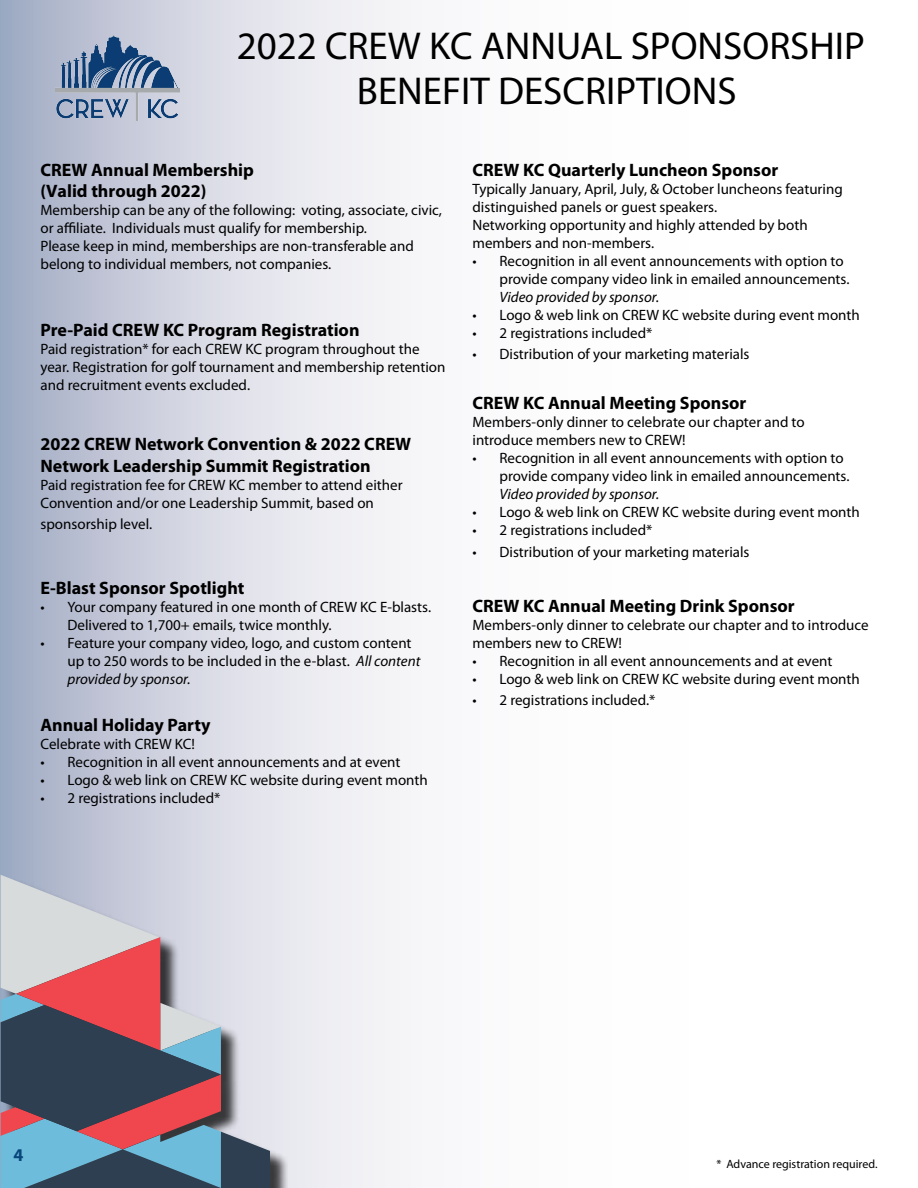
<style>
.page{position:relative;width:918px;height:1188px;background:#fff}
.page>*{position:absolute;margin:0;border:0;box-sizing:border-box;transform-origin:0 0}
.t1{font:39px/45.2px "Myriad Pro";color:#000;text-align:center}
.t2{font:700 18px/21.6px "Myriad Pro";color:#000}
.t3{font:700 18px "Myriad Pro";color:#09467c}
.t4{font:15px/18px "Myriad Pro";color:#000}
.t5{font:italic 15px "Myriad Pro";color:#000}
.t6{font:12px "Myriad Pro";color:#000}
.s1{font-style:italic}
</style>
<div class="page">
<svg style="left:0;top:0;width:400px;height:1188px"></svg>
<div style="left:3px;top:877px;width:285px;height:311px;background:#000;opacity:.75"></div>
<svg style="left:1px;top:875px;width:269px;height:313px;background:#9c919e"></svg>
<img style="left:55px;top:36px;width:125px;height:85px">
<h1 class="t1" style="left:237px;top:22px;width:630px">2022 CREW KC ANNUAL SPONSORSHIP<br>BENEFIT DESCRIPTIONS</h1>
<p class="t2" style="left:40px;top:158px;width:215px">CREW Annual Membership (Valid through 2022)</p>
<p class="t4" style="left:40px;top:201px;width:403px">Membership can be any of the following: voting, associate, civic, or affiliate. Individuals must qualify for membership.<br>Please keep in mind, memberships are non-transferable and belong to individual members, not companies.</p>
<p class="t2" style="left:40px;top:319px;width:321px">Pre-Paid CREW KC Program Registration</p>
<p class="t4" style="left:40px;top:340px;width:406px">Paid registration* for each CREW KC program throughout the year. Registration for golf tournament and membership retention and recruitment events excluded.</p>
<p class="t2" style="left:40px;top:433px;width:372px">2022 CREW Network Convention &amp; 2022 CREW<br>Network Leadership Summit Registration</p>
<p class="t4" style="left:40px;top:475px;width:364px">Paid registration fee for CREW KC member to attend either<br>Convention and/or one Leadership Summit, based on</p>
<p class="t4" style="left:40px;top:515px;width:113px">sponsorship level.</p>
<p class="t2" style="left:40px;top:577px;width:205px">E-Blast Sponsor Spotlight</p>
<p class="t4" style="left:68px;top:598px;width:365px;text-indent:-27px">• Your company featured in one month of CREW KC E-blasts.<br>Delivered to 1,700+ emails, twice monthly.</p>
<p class="t4" style="left:68px;top:634px;width:354px;text-indent:-27px">• Feature your company video, logo, and custom content up to 250 words to be included in the e-blast. <span class="s1">All content provided by sponsor.</span></p>
<p class="t2" style="left:40px;top:713px;width:172px">Annual Holiday Party</p>
<p class="t4" style="left:40px;top:734px;width:156px">Celebrate with CREW KC!</p>
<p class="t4" style="left:40px;top:752px;width:361px">• Recognition in all event announcements and at event</p>
<p class="t4" style="left:40px;top:770px;width:389px">• Logo &amp; web link on CREW KC website during event month</p>
<p class="t4" style="left:40px;top:788px;width:182px">• 2 registrations included*</p>
<p class="t2" style="left:472px;top:158px;width:307px">CREW KC Quarterly Luncheon Sponsor</p>
<p class="t4" style="left:472px;top:179px;width:372px">Typically January, April, July, &amp; October luncheons featuring distinguished panels or guest speakers.<br>Networking opportunity and highly attended by both members and non-members.</p>
<p class="t4" style="left:500px;top:251px;width:351px;text-indent:-27px">• Recognition in all event announcements with option to provide company video link in emailed announcements.</p>
<p class="t5" style="left:500px;top:287px;width:161px">Video provided by sponsor.</p>
<p class="t4" style="left:472px;top:305px;width:389px">• Logo &amp; web link on CREW KC website during event month</p>
<p class="t4" style="left:472px;top:323px;width:182px">• 2 registrations included*</p>
<p class="t4" style="left:472px;top:345px;width:279px">• Distribution of your marketing materials</p>
<p class="t2" style="left:472px;top:392px;width:275px">CREW KC Annual Meeting Sponsor</p>
<p class="t4" style="left:472px;top:413px;width:334px">Members-only dinner to celebrate our chapter and to introduce members new to CREW!</p>
<p class="t4" style="left:500px;top:449px;width:351px;text-indent:-27px">• Recognition in all event announcements with option to provide company video link in emailed announcements.</p>
<p class="t5" style="left:500px;top:485px;width:161px">Video provided by sponsor.</p>
<p class="t4" style="left:472px;top:503px;width:389px">• Logo &amp; web link on CREW KC website during event month</p>
<p class="t4" style="left:472px;top:521px;width:182px">• 2 registrations included*</p>
<p class="t4" style="left:472px;top:543px;width:279px">• Distribution of your marketing materials</p>
<p class="t2" style="left:472px;top:594px;width:324px">CREW KC Annual Meeting Drink Sponsor</p>
<p class="t4" style="left:472px;top:616px;width:398px">Members-only dinner to celebrate our chapter and to introduce members new to CREW!</p>
<p class="t4" style="left:472px;top:652px;width:361px">• Recognition in all event announcements and at event</p>
<p class="t4" style="left:472px;top:670px;width:389px">• Logo &amp; web link on CREW KC website during event month</p>
<p class="t4" style="left:472px;top:691px;width:184px">• 2 registrations included.*</p>
<p class="t3" style="left:14px;top:1143px;width:11px">4</p>
<p class="t6" style="left:716px;top:1156px;width:163px">* Advance registration required.</p>
</div>
